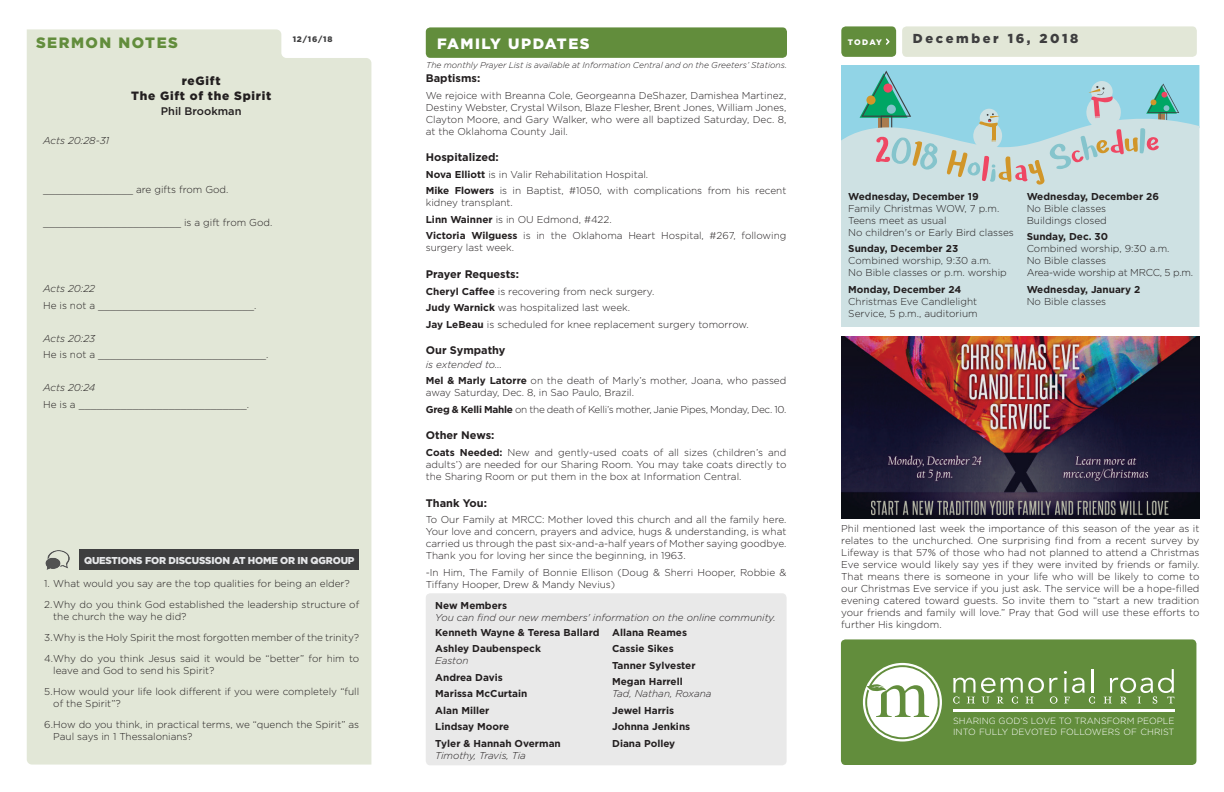
<style>
.page{position:relative;width:1224px;height:792px;background:#fff}
.page>*{position:absolute;margin:0;border:0;box-sizing:border-box;transform-origin:0 0}
.t1{font:900 15px "Gotham";letter-spacing:.1em;color:#fff}
.t2{font:900 15px "Gotham";letter-spacing:.1em;color:#628d3c}
.t3{font:900 13px "Gotham";letter-spacing:.2em;color:#3e3e3f}
.t4{font:900 12px/15px "Gotham";letter-spacing:.06em;color:#231f20;text-align:center}
.t5{font:700 11px "Gotham";color:#231f20}
.t6{font:500 11px "Gotham";color:#231f20}
.t7{font:300 10px/12px "Gotham";color:#231f20}
.t8{font:700 10px/16.5px "Gotham";color:#231f20}
.t9{font:italic 300 10px "Gotham";color:#231f20}
.t10{font:300 10px/16.5px "Gotham";letter-spacing:-.025em;color:#231f20}
.t11{font:900 10px "Gotham";letter-spacing:-.02em;color:#e6e7e9}
.t12{font:300 9px/11px "Gotham";color:#fff}
.t13{font:italic 300 8.5px "Gotham";color:#231f20}
.t14{font:900 8px "Gotham";color:#3e3e3f}
.t15{font:900 8px "Gotham";letter-spacing:.13em;color:#fff}
.s1{font-weight:700}
.s2{font-style:italic}
</style>
<div class="page">
<div style="left:426px;top:27px;width:361px;height:31px;background:#628d3c;border-radius:4px"></div>
<div style="left:27px;top:29px;width:344px;height:736px;background:#e2e7d7"></div>
<div style="left:841px;top:639px;width:355px;height:126px;background:#628d3c;border-radius:4px"></div>
<svg style="left:863px;top:663px;width:79px;height:79px"></svg>
<hr style="left:1091px;top:669px;width:2px;height:24px;background:#fff">
<svg style="left:953px;top:678px;width:105px;height:26px"></svg>
<svg style="left:1064px;top:671px;width:31px;height:33px"></svg>
<svg style="left:1104px;top:669px;width:70px;height:35px"></svg>
<hr style="left:953px;top:709px;width:221px;height:2px;background:#fff">
<div style="left:841px;top:26px;width:55px;height:31px;background:#628d3c;border-radius:4px"></div>
<svg style="left:886px;top:38px;width:4px;height:7px"></svg>
<div style="left:902px;top:26px;width:295px;height:31px;background:#e2e7d7;border-radius:4px"></div>
<img style="left:45px;top:547px;width:25px;height:25px">
<div style="left:79px;top:550px;width:280px;height:20px;background:#3e3e3f"></div>
<img style="left:841px;top:336px;width:358px;height:183px">
<div style="left:841px;top:185px;width:358px;height:142px;background:#cee1e3"></div>
<svg style="left:841px;top:65px;width:358px;height:120px;background:#a9d1d7"></svg>
<div style="left:426px;top:593px;width:361px;height:172px;background:#e9e9e9;border-radius:4px"></div>
<p class="t14" style="left:293px;top:34px;width:41px">12/16/18</p>
<h2 class="t3" style="left:913px;top:30px;width:167px">December 16, 2018</h2>
<p class="t5" style="left:426px;top:71px;width:56px">Baptisms:</p>
<p class="t7" style="left:426px;top:89px;width:362px;text-align:justify">We rejoice with Breanna Cole, Georgeanna DeShazer, Damishea Martinez, Destiny Webster, Crystal Wilson, Blaze Flesher, Brent Jones, William Jones, Clayton Moore, and Gary Walker, who were all baptized Saturday, Dec. 8, at the Oklahoma County Jail.</p>
<p class="t5" style="left:426px;top:150px;width:75px">Hospitalized:</p>
<p class="t7" style="left:426px;top:166px;width:362px;line-height:16.5px"><span class="s1">Nova Elliott</span> is in Valir Rehabilitation Hospital.<br><span class="s1">Mike Flowers</span> is in Baptist, #1050, with complications from his recent</p>
<p class="t7" style="left:426px;top:194px;width:362px;line-height:16.5px">kidney transplant.<br><span class="s1">Linn Wainner</span> is in OU Edmond, #422.<br><span class="s1">Victoria Wilguess</span> is in the Oklahoma Heart Hospital, #267, following</p>
<p class="t7" style="left:426px;top:242px;width:90px">surgery last week.</p>
<p class="t5" style="left:426px;top:267px;width:95px">Prayer Requests:</p>
<p class="t7" style="left:426px;top:282px;width:324px;line-height:16.5px"><span class="s1">Cheryl Caffee</span> is recovering from neck surgery.<br><span class="s1">Judy Warnick</span> was hospitalized last week.<br><span class="s1">Jay LeBeau</span> is scheduled for knee replacement surgery tomorrow.</p>
<p class="t5" style="left:426px;top:343px;width:81px">Our Sympathy</p>
<p class="t7" style="left:426px;top:356px;width:362px;line-height:16.5px"><span class="s2">is extended to...<br></span><span class="s1">Mel &amp; Marly Latorre</span> on the death of Marly’s mother, Joana, who passed</p>
<p class="t10" style="left:426px;top:384px;width:362px">away Saturday, Dec. 8, in Sao Paulo, Brazil.<br><span class="s1">Greg &amp; Kelli Mahle</span> on the death of Kelli’s mother, Janie Pipes, Monday, Dec. 10.</p>
<p class="t5" style="left:426px;top:428px;width:70px">Other News:</p>
<p class="t7" style="left:426px;top:446px;width:362px;text-align:justify"><span class="s1">Coats Needed:</span> New and gently-used coats of all sizes (children’s and adults’) are needed for our Sharing Room. You may take coats directly to the Sharing Room or put them in the box at Information Central.</p>
<p class="t5" style="left:426px;top:495px;width:63px">Thank You:</p>
<p class="t7" style="left:426px;top:513px;width:362px;text-align:justify">To Our Family at MRCC: Mother loved this church and all the family here.<br>Your love and concern, prayers and advice, hugs &amp; understanding, is what carried us through the past six-and-a-half years of Mother saying goodbye.<br>Thank you for loving her since the beginning, in 1963.</p>
<p class="t7" style="left:426px;top:566px;width:362px">-In Him, The Family of Bonnie Ellison (Doug &amp; Sherri Hooper, Robbie &amp;<br>Tiffany Hooper, Drew &amp; Mandy Nevius)</p>
<h1 class="t2" style="left:36px;top:32px;width:143px">SERMON NOTES</h1>
<h1 class="t1" style="left:437px;top:33px;width:154px">FAMILY UPDATES</h1>
<p class="t15" style="left:848px;top:36px;width:36px">TODAY</p>
<p class="t13" style="left:426px;top:60px;width:362px">The monthly Prayer List is available at Information Central and on the Greeters’ Stations.</p>
<p class="t4" style="left:131px;top:73px;width:142px">reGift<br>The Gift of the Spirit</p>
<p class="t6" style="left:161px;top:104px;width:82px">Phil Brookman</p>
<p class="t9" style="left:43px;top:134px;width:67px">Acts 20:28-31</p>
<p class="t7" style="left:43px;top:184px;width:187px">_______________ are gifts from God.</p>
<p class="t7" style="left:43px;top:217px;width:231px">_______________________ is a gift from God.</p>
<p class="t8" style="left:848px;top:188px;width:132px">Wednesday, December 19</p>
<p class="t7" style="left:848px;top:202px;width:167px">Family Christmas WOW, 7 p.m.<br>Teens meet as usual<br>No children's or Early Bird classes</p>
<p class="t8" style="left:848px;top:240px;width:111px">Sunday, December 23</p>
<p class="t7" style="left:848px;top:255px;width:160px">Combined worship, 9:30 a.m.<br>No Bible classes or p.m. worship</p>
<p class="t8" style="left:848px;top:281px;width:115px">Monday, December 24</p>
<p class="t7" style="left:848px;top:295px;width:131px">Christmas Eve Candlelight<br>Service, 5 p.m., auditorium</p>
<p class="t8" style="left:1027px;top:188px;width:134px">Wednesday, December 26</p>
<p class="t7" style="left:1027px;top:202px;width:82px">No Bible classes<br>Buildings closed</p>
<p class="t8" style="left:1027px;top:228px;width:83px">Sunday, Dec. 30</p>
<p class="t7" style="left:1027px;top:243px;width:168px">Combined worship, 9:30 a.m.<br>No Bible classes<br>Area-wide worship at MRCC, 5 p.m.</p>
<p class="t8" style="left:1027px;top:281px;width:115px">Wednesday, January 2</p>
<p class="t7" style="left:1027px;top:295px;width:81px">No Bible classes</p>
<p class="t9" style="left:43px;top:282px;width:54px">Acts 20:22</p>
<p class="t7" style="left:43px;top:299px;width:215px">He is not a __________________________.</p>
<p class="t9" style="left:43px;top:332px;width:54px">Acts 20:23</p>
<p class="t7" style="left:43px;top:349px;width:227px">He is not a ____________________________.</p>
<p class="t9" style="left:43px;top:381px;width:54px">Acts 20:24</p>
<p class="t7" style="left:43px;top:398px;width:207px">He is a ____________________________.</p>
<p class="t7" style="left:841px;top:522px;width:360px;text-align:justify">Phil mentioned last week the importance of this season of the year as it relates to the unchurched. One surprising find from a recent survey by Lifeway is that 57% of those who had not planned to attend a Christmas Eve service would likely say yes if they were invited by friends or family.<br>That means there is someone in your life who will be likely to come to our Christmas Eve service if you just ask. The service will be a hope-filled evening catered toward guests. So invite them to “start a new tradition your friends and family will love.” Pray that God will use these efforts to further His kingdom.</p>
<p class="t11" style="left:84px;top:553px;width:272px">QUESTIONS FOR DISCUSSION AT HOME OR IN QGROUP</p>
<p class="t7" style="left:44px;top:573px;width:317px;line-height:21px">1. What would you say are the top qualities for being an elder?<br>2.Why do you think God established the leadership structure of</p>
<p class="t7" style="left:44px;top:606px;width:316px;line-height:21px;text-indent:9px">the church the way he did?<br>3.Why is the Holy Spirit the most forgotten member of the trinity?<br>4.Why do you think Jesus said it would be “better” for him to</p>
<p class="t7" style="left:44px;top:660px;width:316px;line-height:21px;text-indent:9px">leave and God to send his Spirit?<br>5.How would your life look different if you were completely “full</p>
<p class="t7" style="left:44px;top:693px;width:316px;line-height:21px;text-indent:9px">of the Spirit”?<br>6.How do you think, in practical terms, we “quench the Spirit” as</p>
<p class="t7" style="left:53px;top:730px;width:141px">Paul says in 1 Thessalonians?</p>
<p class="t8" style="left:435px;top:597px;width:73px">New Members</p>
<p class="t9" style="left:435px;top:611px;width:342px">You can find our new members' information on the online community.</p>
<p class="t8" style="left:435px;top:624px;width:166px">Kenneth Wayne &amp; Teresa Ballard<br>Ashley Daubenspeck</p>
<p class="t9" style="left:435px;top:654px;width:35px">Easton</p>
<p class="t8" style="left:435px;top:669px;width:127px">Andrea Davis<br>Marissa McCurtain<br>Alan Miller<br>Lindsay Moore<br>Tyler &amp; Hannah Overman</p>
<p class="t9" style="left:435px;top:749px;width:92px">Timothy, Travis, Tia</p>
<p class="t8" style="left:612px;top:624px;width:85px">Allana Reames<br>Cassie Sikes<br>Tanner Sylvester<br>Megan Harrell</p>
<p class="t9" style="left:612px;top:687px;width:101px">Tad, Nathan, Roxana</p>
<p class="t8" style="left:612px;top:702px;width:80px">Jewel Harris<br>Johnna Jenkins<br>Diana Polley</p>
<p class="t12" style="left:953px;top:715px;width:223px">SHARING GOD’S LOVE TO TRANSFORM PEOPLE<br>INTO FULLY DEVOTED FOLLOWERS OF CHRIST</p>
</div>
